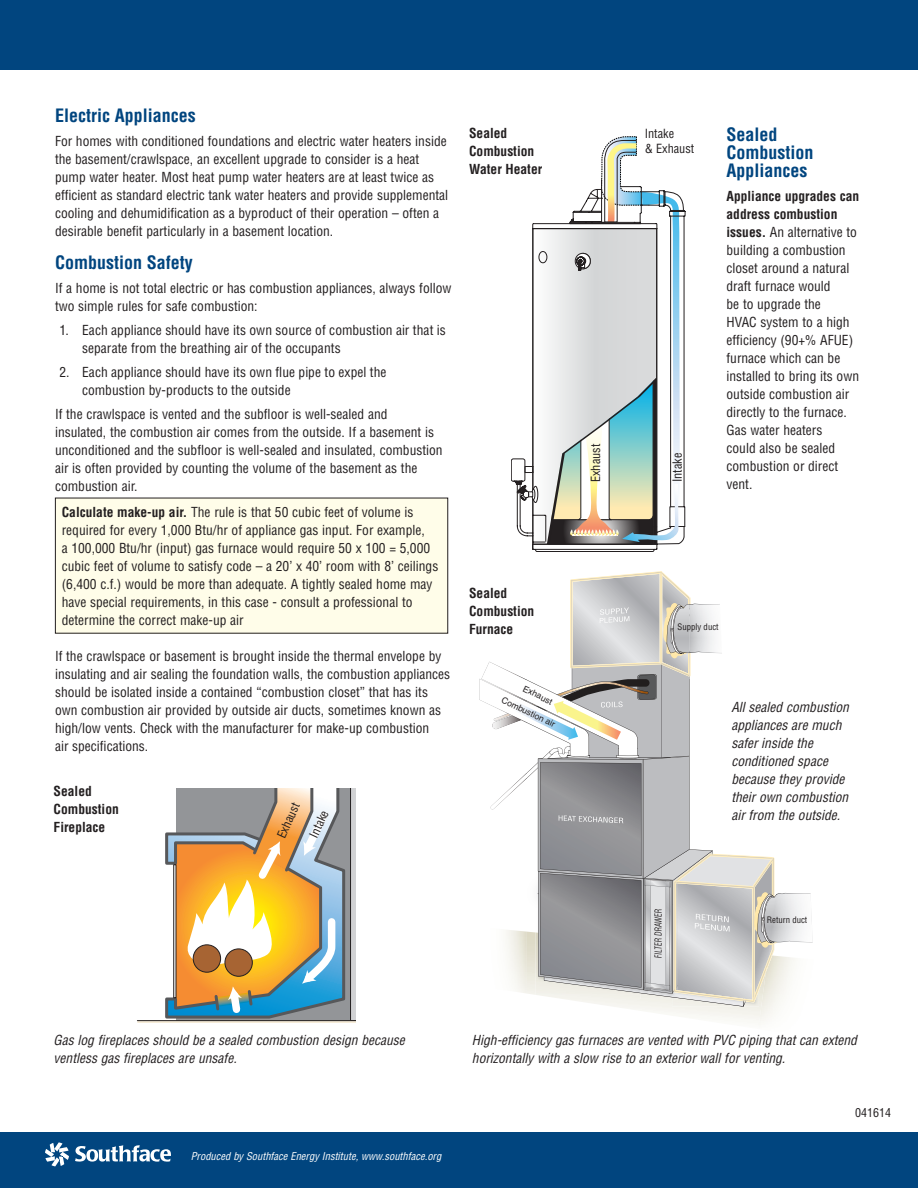
<style>
.page{position:relative;width:918px;height:1188px;background:#fff}
.page>*{position:absolute;margin:0;border:0;box-sizing:border-box;transform-origin:0 0}
.sans_serif_subhead{font:700 condensed 18px/18px "Helvetica";color:#01457f}
.text-sanserif_9_12{font:condensed 13.5px/18px "Helvetica";color:#231f20}
.text_caption-italic{font:italic condensed 13.5px/18px "Helvetica";color:#231f20}
.text_caption-italic-2{font:condensed 13.5px/18px "Helvetica";color:#231f20}
.text-sanserif_9_12-2{font:700 condensed 13.5px/18px "Helvetica";color:#231f20}
.t1{font:condensed 12.3px/15.5px "Helvetica";color:#231f20}
.t2{font:condensed 12px "Helvetica";color:#211e1e}
.t3{font:condensed 12px "Helvetica";color:#231f20}
.reverse_assumptions{font:italic condensed 10.5px "Helvetica";color:#fff}
.t4{font:condensed 8.7px "Helvetica";color:#231f20}
.t5{font:8.7px "Helvetica";color:#231f20}
.s1{font-weight:700}
</style>
<div class="page">
<svg style="left:479px;top:571px;width:334px;height:452px"></svg>
<div style="left:0;top:1132px;width:918px;height:56px;background:#01457f"></div>
<div style="left:0;top:0;width:918px;height:69px;background:#01457f"></div>
<svg style="left:45px;top:1142px;width:24px;height:24px"></svg>
<svg style="left:75px;top:1145px;width:96px;height:17px"></svg>
<div style="left:55px;top:498px;width:393px;height:135px;background:#fffde9"></div>
<svg style="left:532px;top:210px;width:154px;height:342px"></svg>
<svg style="left:680px;top:196px;width:4px;height:277px"></svg>
<div style="left:511px;top:459px;width:14px;height:23px;border:1px solid #231f20;border-radius:2px"></div>
<svg style="left:517px;top:136px;width:163px;height:408px"></svg>
<svg style="left:137px;top:788px;width:219px;height:235px"></svg>
<p class="sans_serif_subhead" style="left:55px;top:107px;width:142px">Electric Appliances</p>
<p class="text-sanserif_9_12" style="left:55px;top:132px;width:395px">For homes with conditioned foundations and electric water heaters inside the basement/crawlspace, an excellent upgrade to consider is a heat pump water heater. Most heat pump water heaters are at least twice as efficient as standard electric tank water heaters and provide supplemental cooling and dehumidification as a byproduct of their operation – often a desirable benefit particularly in a basement location.</p>
<p class="sans_serif_subhead" style="left:55px;top:254px;width:139px">Combustion Safety</p>
<p class="text-sanserif_9_12" style="left:55px;top:279px;width:398px">If a home is not total electric or has combustion appliances, always follow two simple rules for safe combustion:</p>
<p class="text-sanserif_9_12" style="left:82px;top:321px;width:365px;text-indent:-22px">1. Each appliance should have its own source of combustion air that is separate from the breathing air of the occupants</p>
<p class="text-sanserif_9_12" style="left:82px;top:363px;width:306px;text-indent:-22px">2. Each appliance should have its own flue pipe to expel the combustion by-products to the outside</p>
<p class="text-sanserif_9_12" style="left:55px;top:405px;width:389px">If the crawlspace is vented and the subfloor is well-sealed and<br>insulated, the combustion air comes from the outside. If a basement is unconditioned and the subfloor is well-sealed and insulated, combustion air is often provided by counting the volume of the basement as the combustion air.</p>
<p class="text-sanserif_9_12" style="left:62px;top:503px;width:378px"><span class="s1">Calculate make-up air.</span> The rule is that 50 cubic feet of volume is required for every 1,000 Btu/hr of appliance gas input. For example,<br>a 100,000 Btu/hr (input) gas furnace would require 50 x 100 = 5,000 cubic feet of volume to satisfy code – a 20’ x 40’ room with 8’ ceilings (6,400 c.f.) would be more than adequate. A tightly sealed home may have special requirements, in this case - consult a professional to determine the correct make-up air</p>
<p class="text-sanserif_9_12" style="left:55px;top:647px;width:397px">If the crawlspace or basement is brought inside the thermal envelope by insulating and air sealing the foundation walls, the combustion appliances should be isolated inside a contained “combustion closet” that has its own combustion air provided by outside air ducts, sometimes known as high/low vents. Check with the manufacturer for make-up combustion<br>air specifications.</p>
<p class="text-sanserif_9_12-2" style="left:54px;top:782px;width:67px">Sealed<br>Combustion<br>Fireplace</p>
<p class="t2" style="left:274px;top:834px;width:39px;rotate:-66deg">Exhaust</p>
<p class="t2" style="left:306px;top:834px;width:30px;rotate:-65deg">Intake</p>
<p class="text-sanserif_9_12-2" style="left:469px;top:124px;width:75px">Sealed<br>Combustion<br>Water Heater</p>
<p class="text-sanserif_9_12-2" style="left:469px;top:584px;width:67px">Sealed<br>Combustion<br>Furnace</p>
<p class="t5" style="left:526px;top:684px;width:33px;rotate:26deg">Exhaust</p>
<p class="t5" style="left:504px;top:695px;width:60px;rotate:26deg">Combustion air</p>
<p class="t1" style="left:645px;top:125px;width:51px">Intake<br>&amp; Exhaust</p>
<p class="t1" style="left:588px;top:482px;width:40px;rotate:-90deg">Exhaust</p>
<p class="t1" style="left:670px;top:482px;width:31px;rotate:-90deg">Intake</p>
<p class="sans_serif_subhead" style="left:727px;top:126px;width:89px">Sealed<br>Combustion<br>Appliances</p>
<p class="text_caption-italic-2" style="left:727px;top:187px;width:134px"><span class="s1">Appliance upgrades can address combustion issues.</span> An alternative to building a combustion closet around a natural draft furnace would<br>be to upgrade the<br>HVAC system to a high efficiency (90+% AFUE) furnace which can be installed to bring its own outside combustion air directly to the furnace.<br>Gas water heaters<br>could also be sealed combustion or direct vent.</p>
<p class="t4" style="left:678px;top:621px;width:43px">Supply duct</p>
<p class="text_caption-italic" style="left:731px;top:698px;width:119px">All sealed combustion appliances are much safer inside the conditioned space because they provide their own combustion air from the outside.</p>
<p class="t4" style="left:767px;top:915px;width:42px">Return duct</p>
<p class="text_caption-italic" style="left:54px;top:1031px;width:353px">Gas log fireplaces should be a sealed combustion design because ventless gas fireplaces are unsafe.</p>
<p class="text_caption-italic" style="left:472px;top:1031px;width:387px">High-efficiency gas furnaces are vented with PVC piping that can extend horizontally with a slow rise to an exterior wall for venting.</p>
<p class="reverse_assumptions" style="left:191px;top:1150px;width:252px">Produced by Southface Energy Institute, www.southface.org</p>
<p class="t3" style="left:855px;top:1105px;width:37px">041614</p>
</div>
